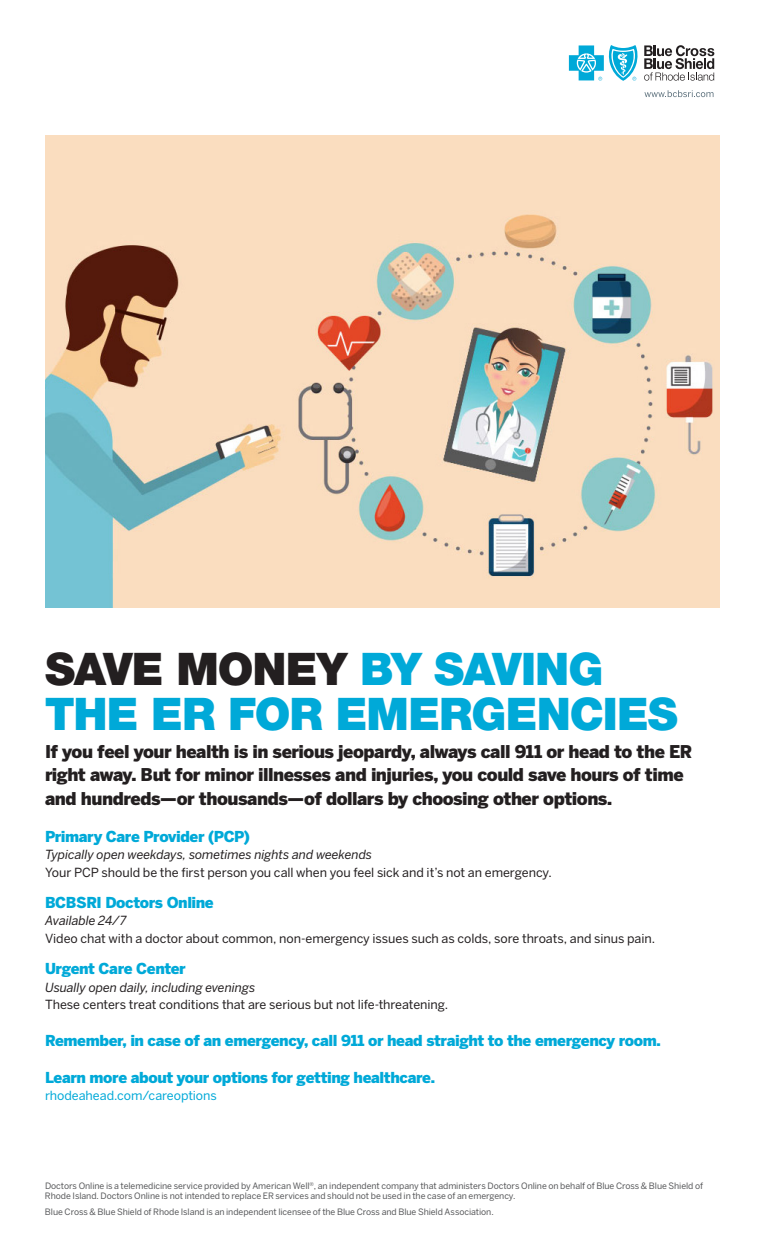
<style>
.page{position:relative;width:765px;height:1260px;background:#fff}
.page>*{position:absolute;margin:0;border:0;box-sizing:border-box;transform-origin:0 0}
.t1{font:900 45px/45px "Helvetica Neue LT Std";letter-spacing:-.02em;color:#00a9d8}
.t2{font:900 17.5px/23.1px "Benton Sans";letter-spacing:-.025em;color:#231f20}
.t3{font:900 15px "Benton Sans";letter-spacing:-.025em;color:#00a9d8}
.t4{font:12.5px "Benton Sans";letter-spacing:-.005em;color:#231f20}
.t5{font:italic 12.5px "Benton Sans";letter-spacing:-.01em;color:#231f20}
.t6{font:12.5px "Benton Sans";letter-spacing:-.005em;color:#00a9d8}
.t7{font:8.75px/10px "Benton Sans";letter-spacing:-.005em;color:#57585a}
.s1{color:#231f20}
</style>
<div class="page">
<img style="left:45px;top:135px;width:675px;height:473px">
<svg style="left:569px;top:45px;width:69px;height:36px"></svg>
<svg style="left:644px;top:45px;width:70px;height:36px"></svg>
<svg style="left:644px;top:90px;width:70px;height:7px"></svg>
<h1 class="t1" style="left:45px;top:646px;width:634px"><span class="s1">SAVE MONEY</span> BY SAVING<br>THE ER FOR EMERGENCIES</h1>
<h2 class="t2" style="left:45px;top:741px;width:649px">If you feel your health is in serious jeopardy, always call 911 or head to the ER right away. But for minor illnesses and injuries, you could save hours of time and hundreds—or thousands—of dollars by choosing other options.</h2>
<h3 class="t3" style="left:45px;top:826px;width:207px">Primary Care Provider (PCP)</h3>
<h3 class="t5" style="left:45px;top:847px;width:329px">Typically open weekdays, sometimes nights and weekends</h3>
<h3 class="t4" style="left:45px;top:865px;width:508px">Your PCP should be the first person you call when you feel sick and it’s not an emergency.</h3>
<h3 class="t3" style="left:45px;top:893px;width:170px">BCBSRI Doctors Online</h3>
<h3 class="t5" style="left:45px;top:913px;width:83px">Available 24/7</h3>
<h3 class="t4" style="left:45px;top:931px;width:612px">Video chat with a doctor about common, non-emergency issues such as colds, sore throats, and sinus pain.</h3>
<h3 class="t3" style="left:45px;top:959px;width:142px">Urgent Care Center</h3>
<h3 class="t5" style="left:45px;top:980px;width:212px">Usually open daily, including evenings</h3>
<h3 class="t4" style="left:45px;top:997px;width:405px">These centers treat conditions that are serious but not life-threatening.</h3>
<h3 class="t3" style="left:45px;top:1031px;width:617px">Remember, in case of an emergency, call 911 or head straight to the emergency room.</h3>
<h3 class="t3" style="left:45px;top:1068px;width:392px">Learn more about your options for getting healthcare.</h3>
<h3 class="t6" style="left:45px;top:1088px;width:173px">rhodeahead.com/careoptions</h3>
<p class="t7" style="left:45px;top:1181px;width:660px">Doctors Online is a telemedicine service provided by American Well<sup>®</sup>, an independent company that administers Doctors Online on behalf of Blue Cross &amp; Blue Shield of<br>Rhode Island. Doctors Online is not intended to replace ER services and should not be used in the case of an emergency.</p>
<p class="t7" style="left:45px;top:1207px;width:450px">Blue Cross &amp; Blue Shield of Rhode Island is an independent licensee of the Blue Cross and Blue Shield Association.</p>
</div>
